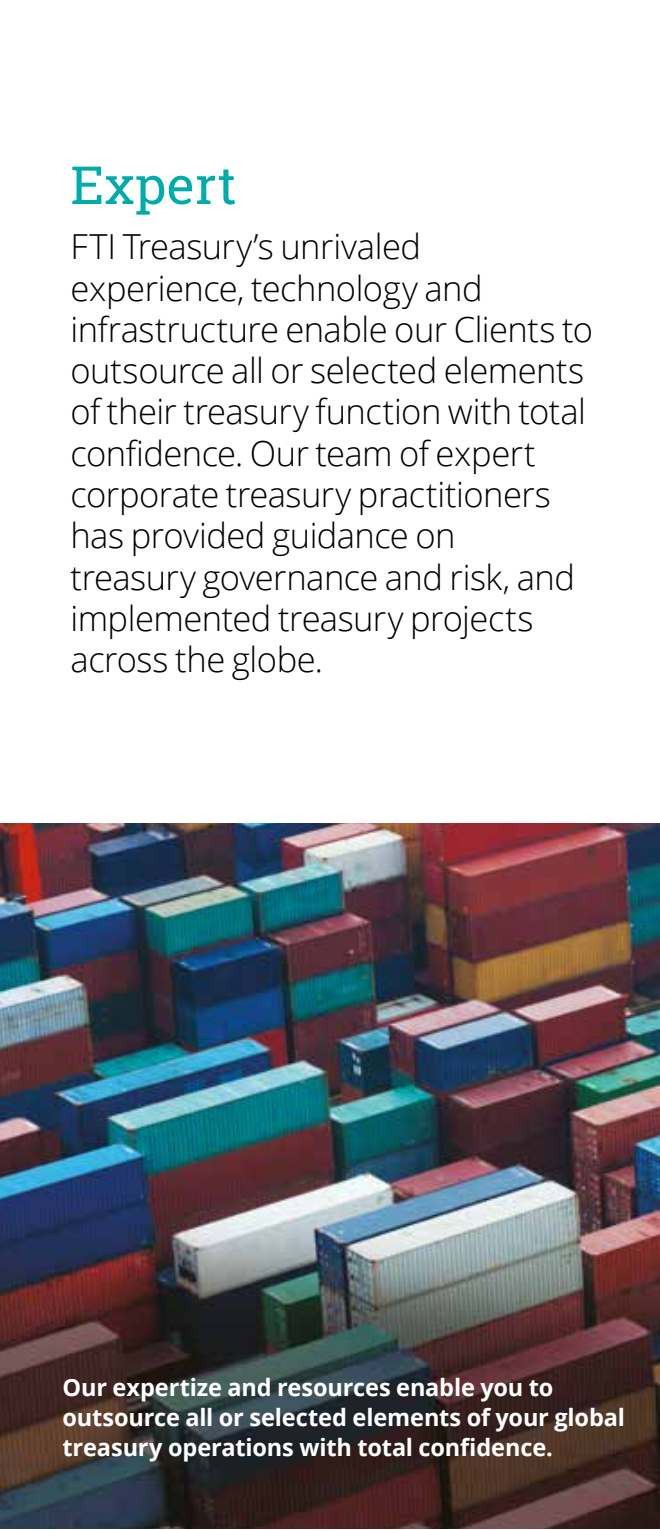
<style>
.page{position:relative;width:660px;height:1530px;background:#fff}
.page>*{position:absolute;margin:0;border:0;box-sizing:border-box;transform-origin:0 0}
.t1{font:52.5px "Roboto Slab";color:#00abaa}
.t2{font:300 34.5px/41.2px "Open Sans";letter-spacing:-.015em;color:#000}
.t3{font:700 23.75px/30px "Open Sans";letter-spacing:-.005em;color:#fff}
</style>
<div class="page">
<img style="left:0;top:823px;width:659px;height:706px">
<h1 class="t1" style="left:70px;top:149px;width:167px">Expert</h1>
<p class="t2" style="left:70px;top:225px;width:523px">FTI Treasury’s unrivaled experience, technology and infrastructure enable our Clients to outsource all or selected elements of their treasury function with total confidence. Our team of expert corporate treasury practitioners has provided guidance on<br>treasury governance and risk, and implemented treasury projects across the globe.</p>
<p class="t3" style="left:62px;top:1372px;width:563px">Our expertize and resources enable you to outsource all or selected elements of your global treasury operations with total confidence.</p>
</div>
